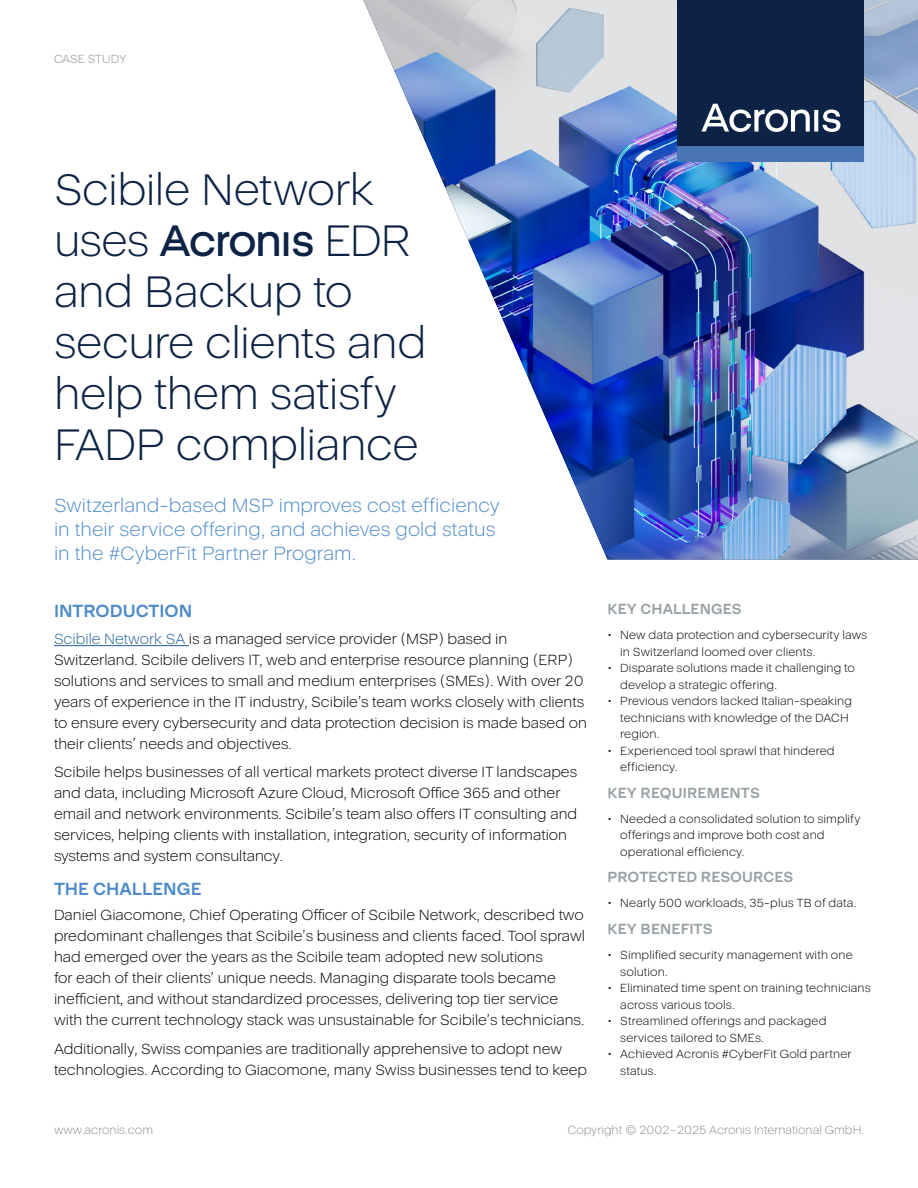
<style>
.page{position:relative;width:918px;height:1188px;background:#fff}
.page>*{position:absolute;margin:0;border:0;box-sizing:border-box;transform-origin:0 0}
.t1{font:300 45px/51px "Acronis Cyber";letter-spacing:-.015em;color:#0d2345}
.t2{font:300 19.5px/24px "Acronis Cyber";letter-spacing:.005em;color:#4e8ac9}
.t3{font:700 18px "Acronis Cyber";color:#4e8ac9}
.t4{font:300 15px/21px "Acronis Cyber";color:#000}
.t5{font:700 15px "Acronis Cyber";letter-spacing:.005em;color:#97a0a4}
.t6{font:300 12px/16.5px "Acronis Cyber";letter-spacing:.01em;color:#000}
.t7{font:12px "Acronis Cyber VF";color:#8f8e87}
.s1{color:#215e9e}
</style>
<div class="page">
<img style="left:363px;top:0;width:555px;height:560px">
<hr style="left:54px;top:645px;width:135px;height:1px;background:#215e9e">
<div style="left:678px;top:0;width:186px;height:154px;background:#0d2345"></div>
<div style="left:678px;top:146px;width:186px;height:16px;background:#4975b4"></div>
<svg style="left:701px;top:104px;width:139px;height:28px"></svg>
<p class="t7" style="left:54px;top:52px;width:74px">CASE STUDY</p>
<h1 class="t1" style="left:54px;top:164px;width:374px">Scibile Network uses ጷ EDR and Backup to secure clients and help them satisfy<br>FADP compliance</h1>
<h2 class="t2" style="left:54px;top:493px;width:447px">Switzerland-based MSP improves cost efficiency in their service offering, and achieves gold status in the #CyberFit Partner Program.</h2>
<p class="t3" style="left:54px;top:600px;width:140px">INTRODUCTION</p>
<p class="t4" style="left:54px;top:628px;width:534px"><span class="s1">Scibile Network SA</span> is a managed service provider (MSP) based in Switzerland. Scibile delivers IT, web and enterprise resource planning (ERP) solutions and services to small and medium enterprises (SMEs). With over 20 years of experience in the IT industry, Scibile’s team works closely with clients to ensure every cybersecurity and data protection decision is made based on their clients’ needs and objectives.</p>
<p class="t4" style="left:54px;top:762px;width:525px">Scibile helps businesses of all vertical markets protect diverse IT landscapes and data, including Microsoft Azure Cloud, Microsoft Office 365 and other email and network environments. Scibile’s team also offers IT consulting and services, helping clients with installation, integration, security of information systems and system consultancy.</p>
<p class="t3" style="left:54px;top:878px;width:149px">THE CHALLENGE</p>
<p class="t4" style="left:54px;top:905px;width:533px">Daniel Giacomone, Chief Operating Officer of Scibile Network, described two predominant challenges that Scibile’s business and clients faced. Tool sprawl had emerged over the years as the Scibile team adopted new solutions<br>for each of their clients’ unique needs. Managing disparate tools became inefficient, and without standardized processes, delivering top tier service with the current technology stack was unsustainable for Scibile’s technicians.</p>
<p class="t4" style="left:54px;top:1038px;width:535px">Additionally, Swiss companies are traditionally apprehensive to adopt new technologies. According to Giacomone, many Swiss businesses tend to keep</p>
<p class="t5" style="left:608px;top:600px;width:136px">KEY CHALLENGES</p>
<p class="t6" style="left:620px;top:627px;width:249px;text-indent:-13px">• New data protection and cybersecurity laws in Switzerland loomed over clients.</p>
<p class="t6" style="left:620px;top:660px;width:236px;text-indent:-13px">• Disparate solutions made it challenging to develop a strategic offering.</p>
<p class="t6" style="left:620px;top:693px;width:233px;text-indent:-13px">• Previous vendors lacked Italian-speaking technicians with knowledge of the DACH region.</p>
<p class="t6" style="left:620px;top:743px;width:216px;text-indent:-13px">• Experienced tool sprawl that hindered efficiency.</p>
<p class="t5" style="left:608px;top:784px;width:154px">KEY REQUIREMENTS</p>
<p class="t6" style="left:620px;top:811px;width:242px;text-indent:-13px">• Needed a consolidated solution to simplify offerings and improve both cost and operational efficiency.</p>
<p class="t5" style="left:608px;top:868px;width:187px">PROTECTED RESOURCES</p>
<p class="t6" style="left:608px;top:895px;width:250px">• Nearly 500 workloads, 35-plus TB of data.</p>
<p class="t5" style="left:608px;top:920px;width:107px">KEY BENEFITS</p>
<p class="t6" style="left:620px;top:947px;width:234px;text-indent:-13px">• Simplified security management with one solution.</p>
<p class="t6" style="left:620px;top:980px;width:252px;text-indent:-13px">• Eliminated time spent on training technicians across various tools.</p>
<p class="t6" style="left:620px;top:1013px;width:208px;text-indent:-13px">• Streamlined offerings and packaged services tailored to SMEs.</p>
<p class="t6" style="left:620px;top:1046px;width:233px;text-indent:-13px">• Achieved Acronis #CyberFit Gold partner status.</p>
<p class="t7" style="left:54px;top:1123px;width:101px">www.acronis.com</p>
<p class="t7" style="left:568px;top:1123px;width:298px">Copyright © 2002–2025 Acronis International GmbH.</p>
</div>
